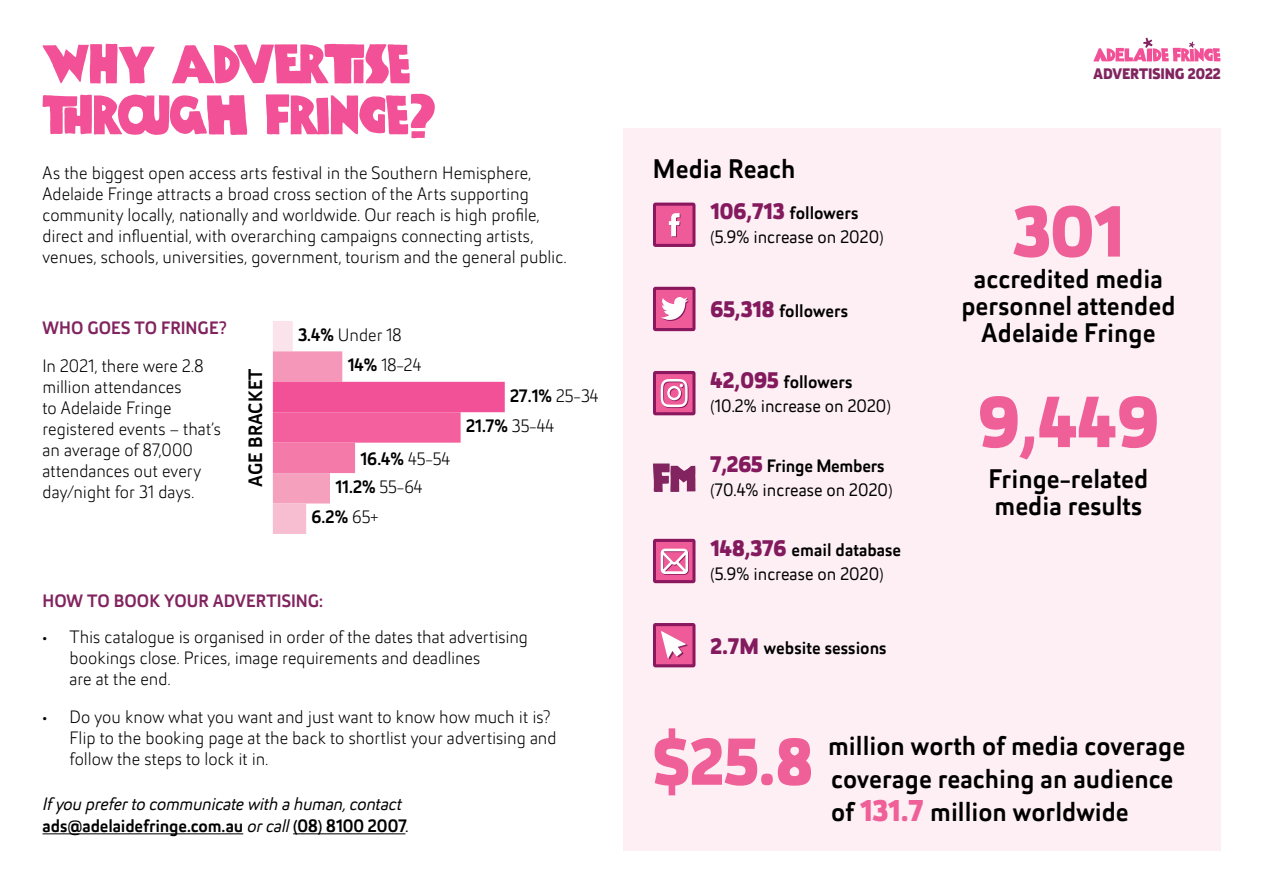
<style>
.page{position:relative;width:1263px;height:893px;background:#fff}
.page>*{position:absolute;margin:0;border:0;box-sizing:border-box;transform-origin:0 0}
.t1{font:900 72px "Helia Core";color:#f06098}
.t2{font:900 66px "Helia Core";color:#f06098}
.t3{font:51px/51px "Kokoschka";letter-spacing:.01em;color:#f25197}
.t4{font:500 27px/27px "Helia Core";color:#000}
.t5{font:500 19.35px "Helia Core";color:#000}
.t6{font:300 18px/21px "Helia Core";color:#000}
.t7{font:18px/24px "Helia Core";color:#000}
.t8{font:italic 18px/21.6px "Helia Core";letter-spacing:-.02em;color:#000}
.t9{font:500 18px/30.5px "Helia Core";color:#000}
.t10{font:500 18px "Helia Core";color:#81245f}
.t11{font:900 15.3px "Helia Core";letter-spacing:-.01em;color:#81245f}
.s1{font-weight:500}
.s2{font-weight:300}
.s3{font-weight:400;font-size:15px}
.s4{font-weight:500;font-style:normal}
.s5{font-weight:900;font-size:22.5px;color:#841a5e}
.s6{font-weight:900;font-size:30px;color:#f06098}
</style>
<div class="page">
<svg style="left:1093px;top:38px;width:127px;height:24px"></svg>
<div style="left:623px;top:128px;width:598px;height:722px;background:#fdeff4"></div>
<svg style="left:653px;top:203px;width:42px;height:44px;background:#d65691"></svg>
<svg style="left:653px;top:371px;width:42px;height:44px;background:#d36298"></svg>
<svg style="left:653px;top:287px;width:42px;height:44px"></svg>
<svg style="left:653px;top:539px;width:42px;height:44px"></svg>
<svg style="left:653px;top:463px;width:42px;height:29px"></svg>
<svg style="left:653px;top:623px;width:42px;height:44px"></svg>
<svg style="left:273px;top:321px;width:232px;height:213px"></svg>
<hr style="left:43px;top:833px;width:200px;height:1px;background:#000">
<hr style="left:293px;top:833px;width:112px;height:1px;background:#000">
<h3 class="t3" style="left:42px;top:38px;width:394px">WHY ADVERTISE<br>THROUGH FRINGE?</h3>
<p class="t6" style="left:43px;top:162px;width:525px">As the biggest open access arts festival in the Southern Hemisphere, Adelaide Fringe attracts a broad cross section of the Arts supporting community locally, nationally and worldwide. Our reach is high profile, direct and influential, with overarching campaigns connecting artists, venues, schools, universities, government, tourism and the general public.</p>
<p class="t10" style="left:43px;top:316px;width:185px">WHO GOES TO FRINGE?</p>
<p class="t6" style="left:43px;top:355px;width:180px">In 2021, there were 2.8 million attendances<br>to Adelaide Fringe registered events – that’s an average of 87,000 attendances out every day/night for 31 days.</p>
<p class="t5" style="left:242px;top:487px;width:120px;rotate:-90deg">AGE BRACKET</p>
<p class="t6" style="left:348px;top:319px;width:75px;line-height:30.5px;text-indent:-50px"><span class="s1">3.4%</span> Under 18<br><span class="s1">14%</span> 18-24</p>
<p class="t9" style="left:335px;top:445px;width:116px;line-height:27.9px;text-indent:25px">16.4% <span class="s2">45-54<br></span>11.2% <span class="s2">55-64</span></p>
<p class="t9" style="left:312px;top:502px;width:69px">6.2% <span class="s2">65+</span></p>
<p class="t9" style="left:466px;top:380px;width:134px;text-indent:44px">27.1% <span class="s2">25-34<br></span>21.7% <span class="s2">35-44</span></p>
<p class="t10" style="left:43px;top:588px;width:282px">HOW TO BOOK YOUR ADVERTISING:</p>
<p class="t6" style="left:70px;top:626px;width:460px;text-indent:-27px"><span class="s3">•</span> This catalogue is organised in order of the dates that advertising bookings close. Prices, image requirements and deadlines<br>are at the end.</p>
<p class="t6" style="left:70px;top:706px;width:489px;text-indent:-27px"><span class="s3">•</span> Do you know what you want and just want to know how much it is?<br>Flip to the booking page at the back to shortlist your advertising and follow the steps to lock it in.</p>
<p class="t8" style="left:43px;top:793px;width:368px">If you prefer to communicate with a human, contact <span class="s4">ads@adelaidefringe.com.au</span> or call <span class="s4">(08) 8100 2007</span>.</p>
<h3 class="t4" style="left:653px;top:155px;width:144px">Media Reach</h3>
<p class="t7" style="left:710px;top:201px;width:175px"><span class="s5">106,713</span> <span class="s1">followers </span>(5.9% increase on 2020)</p>
<p class="t9" style="left:710px;top:296px;width:139px"><span class="s5">65,318</span> followers</p>
<p class="t7" style="left:710px;top:369px;width:182px"><span class="s5">42,095</span> <span class="s1">followers </span>(10.2% increase on 2020)</p>
<p class="t7" style="left:710px;top:454px;width:184px"><span class="s5">7,265</span> <span class="s1">Fringe Members </span>(70.4% increase on 2020)</p>
<p class="t7" style="left:710px;top:537px;width:192px"><span class="s5">148,376</span> <span class="s1">email database </span>(5.9% increase on 2020)</p>
<p class="t9" style="left:710px;top:632px;width:178px"><span class="s5">2.7M</span> website sessions</p>
<p class="t11" style="left:1093px;top:63px;width:129px">ADVERTISING 2022</p>
<h1 class="t1" style="left:1013px;top:180px;width:113px">301</h1>
<h3 class="t4" style="left:961px;top:265px;width:216px;text-align:center">accredited media personnel attended<br>Adelaide Fringe</h3>
<h1 class="t1" style="left:978px;top:371px;width:182px">9,449</h1>
<h3 class="t4" style="left:988px;top:465px;width:161px">Fringe-related media results</h3>
<h2 class="t2" style="left:653px;top:715px;width:162px">$25.8</h2>
<h3 class="t4" style="left:828px;top:729px;width:359px;line-height:33px">million worth of media coverage coverage reaching an audience of <span class="s6">131.7</span> million worldwide</h3>
</div>
